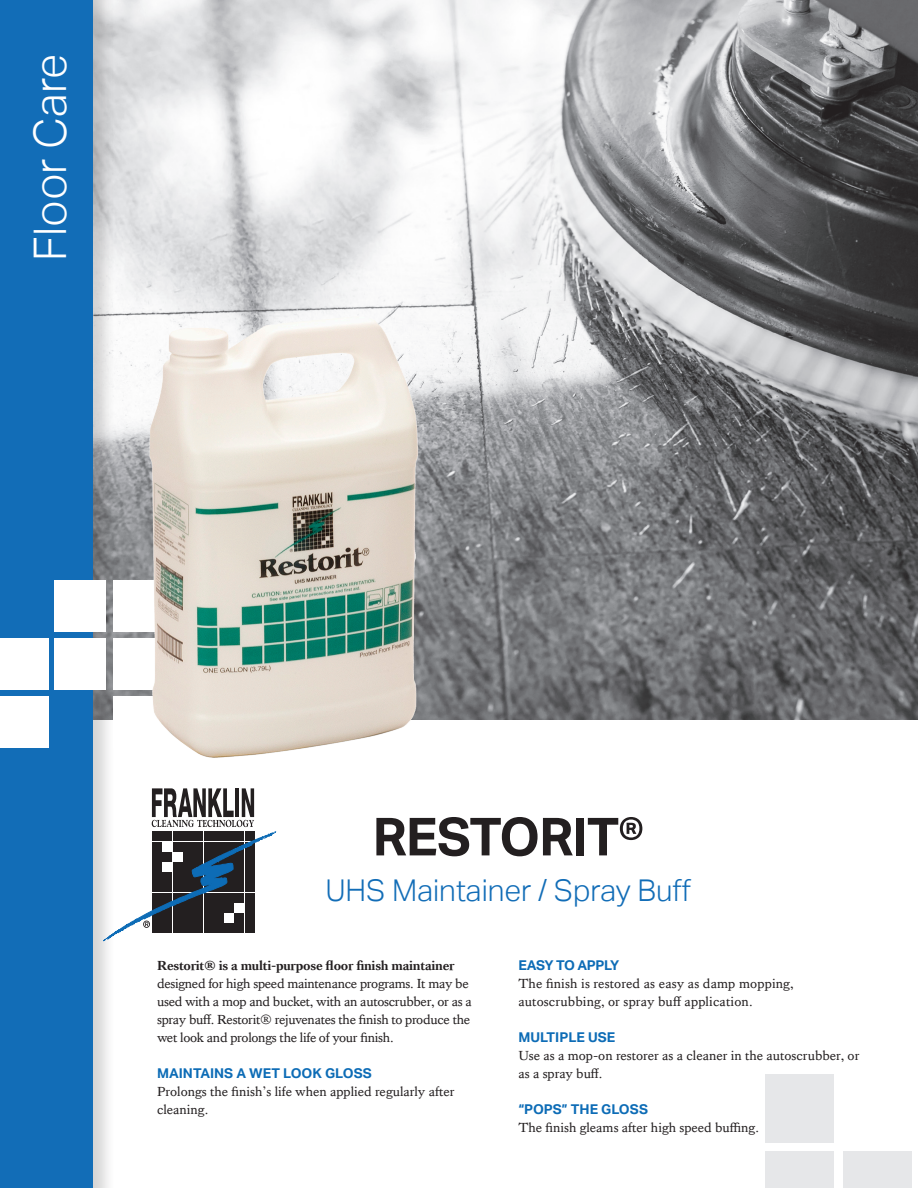
<style>
.page{position:relative;width:918px;height:1188px;background:#fff}
.page>*{position:absolute;margin:0;border:0;box-sizing:border-box;transform-origin:0 0}
.t1{font:700 52.5px "Aktiv Grotesk";letter-spacing:-.02em;color:#231f20}
.t2{font:300 45px "Aktiv Grotesk";color:#fff}
.t3{font:300 30px "Aktiv Grotesk";color:#126db7}
.t4{font:13.5px/18px "Kings Caslon";letter-spacing:-.005em;color:#231f20}
.t5{font:700 13.5px "Aktiv Grotesk";color:#0d6cb6}
.t6{font:700 13.5px "Aktiv Grotesk";letter-spacing:-.03em;color:#0d6cb6}
.s1{font-weight:700}
</style>
<div class="page">
<img style="left:116px;top:0;width:802px;height:719px">
<div style="left:766px;top:1074px;width:68px;height:69px;background:#e6e7e9"></div>
<div style="left:766px;top:1151px;width:68px;height:37px;background:#e6e7e9"></div>
<div style="left:843px;top:1151px;width:68px;height:37px;background:#e6e7e9"></div>
<div style="left:0;top:0;width:116px;height:1188px;background:#231f20;opacity:.19"></div>
<div style="left:0;top:0;width:93px;height:1188px;background:#126db7"></div>
<div style="left:55px;top:580px;width:51px;height:52px;background:#fff"></div>
<div style="left:113px;top:580px;width:52px;height:52px;background:#fff"></div>
<div style="left:0;top:638px;width:48px;height:52px;background:#fff"></div>
<div style="left:55px;top:638px;width:51px;height:52px;background:#fff"></div>
<div style="left:113px;top:638px;width:52px;height:52px;background:#fff"></div>
<div style="left:0;top:696px;width:48px;height:52px;background:#fff"></div>
<div style="left:113px;top:696px;width:52px;height:52px;background:#fff"></div>
<svg style="left:103px;top:788px;width:173px;height:153px"></svg>
<img style="left:136px;top:302px;width:292px;height:456px">
<p class="t2" style="left:24px;top:261px;width:208px;rotate:-90deg">Floor Care</p>
<p class="t1" style="left:373px;top:807px;width:273px">RESTORIT®</p>
<p class="t3" style="left:325px;top:873px;width:368px">UHS Maintainer / Spray Buff</p>
<p class="t4" style="left:157px;top:956px;width:316px"><span class="s1">Restorit® is a multi-purpose floor finish maintainer </span>designed for high speed maintenance programs. It may be used with a mop and bucket, with an autoscrubber, or as a spray buff. Restorit® rejuvenates the finish to produce the wet look and prolongs the life of your finish.</p>
<p class="t5" style="left:157px;top:1065px;width:216px">MAINTAINS A WET LOOK GLOSS</p>
<p class="t4" style="left:157px;top:1082px;width:299px">Prolongs the finish’s life when applied regularly after cleaning.</p>
<p class="t6" style="left:518px;top:957px;width:103px">EASY TO APPLY</p>
<p class="t4" style="left:518px;top:974px;width:277px">The finish is restored as easy as damp mopping, autoscrubbing, or spray buff application.</p>
<p class="t5" style="left:518px;top:1029px;width:98px">MULTIPLE USE</p>
<p class="t4" style="left:518px;top:1046px;width:343px">Use as a mop-on restorer as a cleaner in the autoscrubber, or as a spray buff.</p>
<p class="t5" style="left:518px;top:1101px;width:131px">“POPS” THE GLOSS</p>
<p class="t4" style="left:518px;top:1118px;width:242px">The finish gleams after high speed buffing.</p>
</div>
